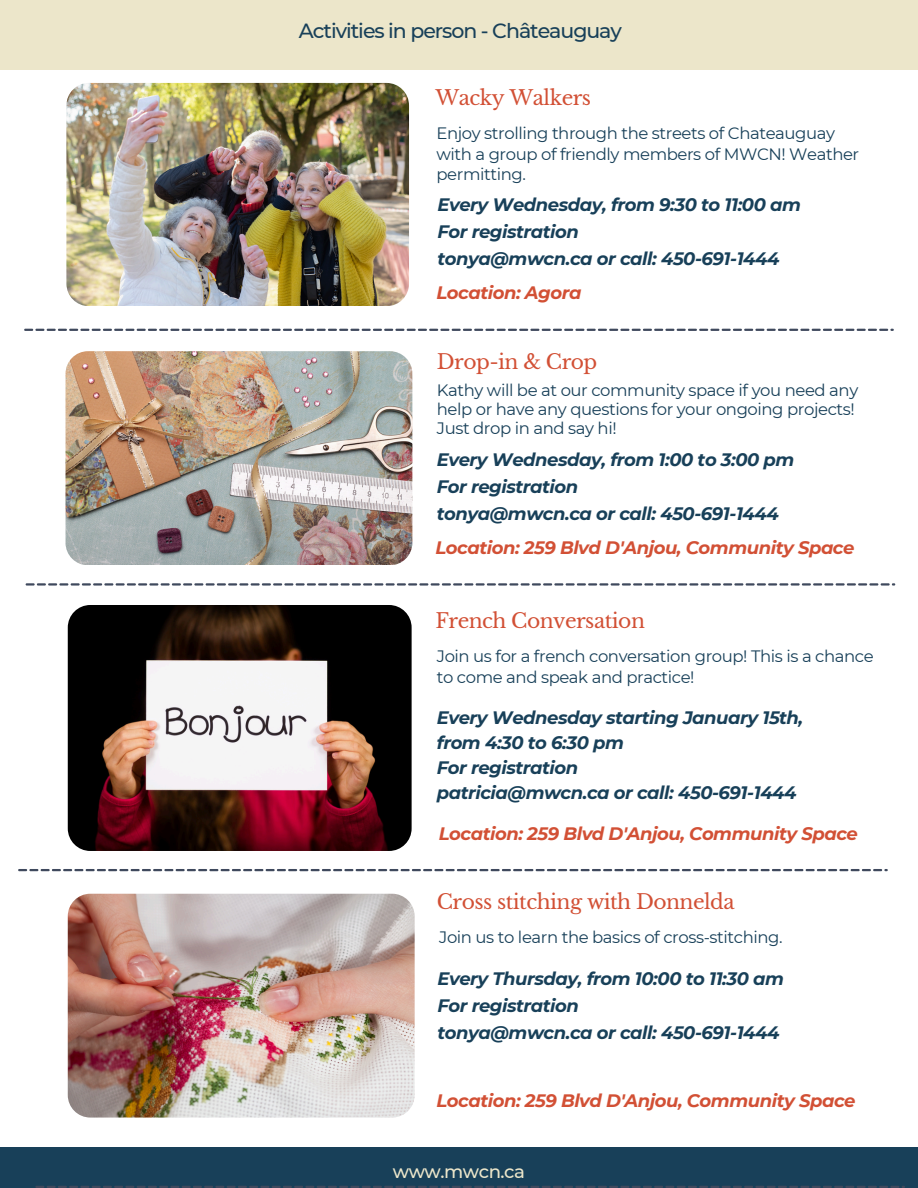
<style>
.page{position:relative;width:918px;height:1188px;background:#fff}
.page>*{position:absolute;margin:0;border:0;box-sizing:border-box;transform-origin:0 0}
.t1{font:500 20.55px "Montserrat";letter-spacing:-.05em;color:#184059}
.t2{font:20.25px "Libre Baskerville";letter-spacing:-.025em;color:#d25035}
.t3{font:500 18.15px "Montserrat";letter-spacing:-.025em;color:#ece6ca}
.t4{font:italic 700 18px/27px "Montserrat";letter-spacing:-.025em;color:#184059}
.t5{font:italic 700 18px "Montserrat";letter-spacing:-.025em;color:#d25035}
.t6{font:16.5px/20.2px "Montserrat";letter-spacing:-.025em;color:#184059}
</style>
<div class="page">
<div style="left:0;top:1148px;width:918px;height:40px;background:#184059"></div>
<div style="left:0;top:0;width:918px;height:70px;background:#ece6ca"></div>
<svg style="left:35px;top:1186px;width:870px;height:2px"></svg>
<svg style="left:24px;top:329px;width:870px;height:2px;background:#6f7786"></svg>
<svg style="left:26px;top:583px;width:869px;height:3px"></svg>
<svg style="left:18px;top:869px;width:870px;height:2px"></svg>
<img style="left:66px;top:351px;width:346px;height:214px;border-radius:22px">
<img style="left:68px;top:605px;width:344px;height:246px;border-radius:22px">
<img style="left:68px;top:894px;width:346px;height:224px;border-radius:22px">
<img style="left:66px;top:83px;width:343px;height:223px;border-radius:22px">
<h1 class="t1" style="left:299px;top:18px;width:325px">Activities in person - Châteauguay</h1>
<p class="t2" style="left:436px;top:86px;width:157px">Wacky Walkers</p>
<h2 class="t6" style="left:436px;top:123px;width:424px">Enjoy strolling through the streets of Chateauguay with a group of friendly members of MWCN! Weather permitting.</h2>
<p class="t4" style="left:437px;top:191px;width:365px">Every Wednesday, from 9:30 to 11:00 am<br>For registration<br>tonya@mwcn.ca or call: 450-691-1444</p>
<h3 class="t5" style="left:436px;top:281px;width:146px">Location: Agora</h3>
<p class="t2" style="left:437px;top:349px;width:162px">Drop-in &amp; Crop</p>
<h2 class="t6" style="left:437px;top:380px;width:423px;line-height:19.2px">Kathy will be at our community space if you need any help or have any questions for your ongoing projects!<br>Just drop in and say hi!</h2>
<p class="t4" style="left:437px;top:446px;width:359px">Every Wednesday, from 1:00 to 3:00 pm<br>For registration<br>tonya@mwcn.ca or call: 450-691-1444</p>
<h3 class="t5" style="left:435px;top:537px;width:421px">Location: 259 Blvd D'Anjou, Community Space</h3>
<h3 class="t2" style="left:435px;top:609px;width:211px">French Conversation</h3>
<p class="t6" style="left:437px;top:646px;width:438px">Join us for a french conversation group! This is a chance to come and speak and practice!</p>
<h2 class="t4" style="left:437px;top:706px;width:368px;line-height:24.8px">Every Wednesday starting January 15th, from 4:30 to 6:30 pm<br>For registration<br>patricia@mwcn.ca or call: 450-691-1444</h2>
<p class="t5" style="left:439px;top:823px;width:421px">Location: 259 Blvd D'Anjou, Community Space</p>
<p class="t2" style="left:437px;top:890px;width:299px">Cross stitching with Donnelda</p>
<h3 class="t6" style="left:439px;top:927px;width:345px">Join us to learn the basics of cross-stitching.</h3>
<h3 class="t4" style="left:437px;top:965px;width:348px">Every Thursday, from 10:00 to 11:30 am<br>For registration<br>tonya@mwcn.ca or call: 450-691-1444</h3>
<p class="t5" style="left:436px;top:1090px;width:421px">Location: 259 Blvd D'Anjou, Community Space</p>
<p class="t3" style="left:393px;top:1160px;width:134px">www.mwcn.ca</p>
</div>
